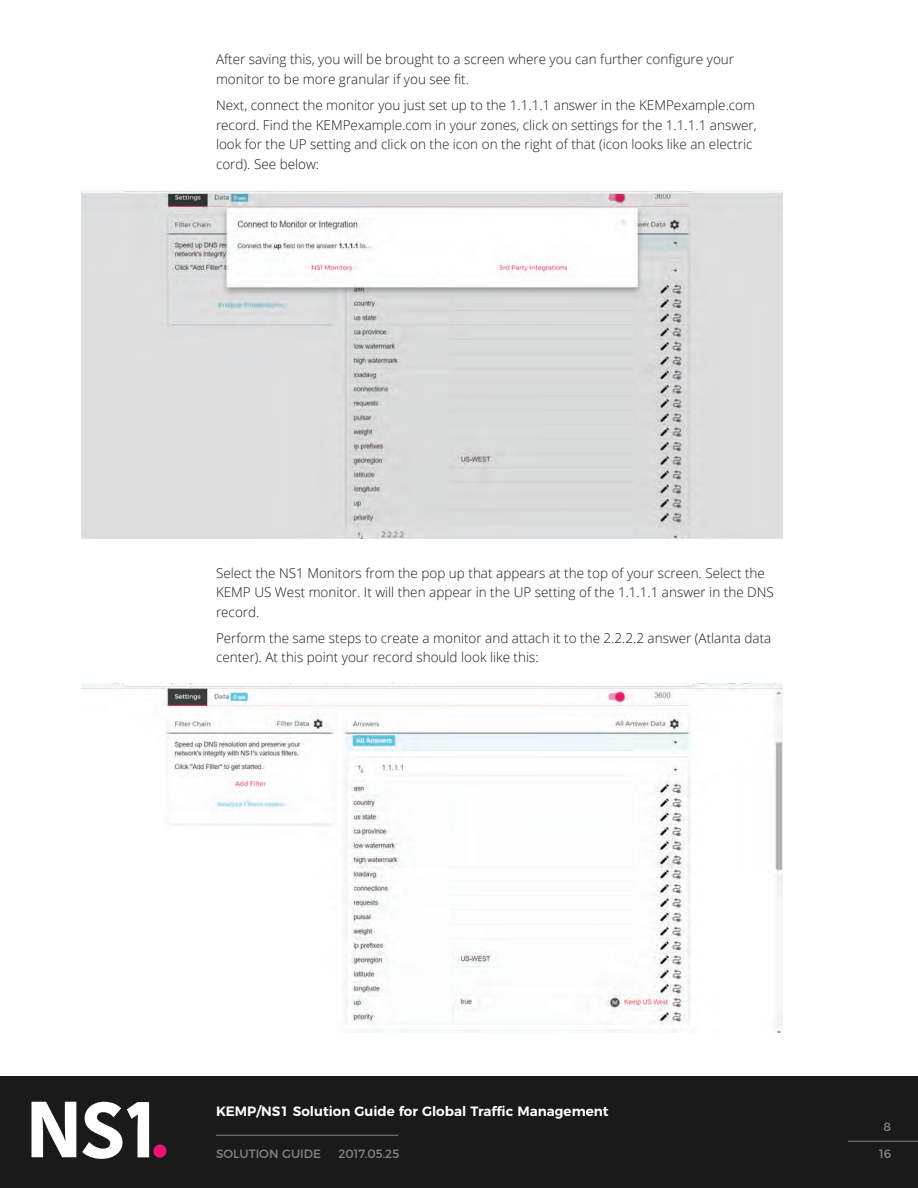
<style>
.page{position:relative;width:918px;height:1188px;background:#fff}
.page>*{position:absolute;margin:0;border:0;box-sizing:border-box;transform-origin:0 0}
.t1{font:300 13.5px/19.5px "Open Sans";color:#191a19}
.t2{font:600 13.5px "Montserrat";color:#fff}
.t3{font:12px "Montserrat";color:#888484}
</style>
<div class="page">
<div style="left:0;top:1076px;width:918px;height:112px;background:#191a19"></div>
<svg style="left:31px;top:1102px;width:45px;height:55px"></svg>
<svg style="left:82px;top:1102px;width:67px;height:57px"></svg>
<div style="left:153px;top:1145px;width:13px;height:13px;background:#ed1171;border-radius:50%"></div>
<hr style="left:848px;top:1141px;width:70px;height:1px;background:#888484">
<hr style="left:216px;top:1135px;width:182px;height:1px;background:#888484">
<img style="left:81px;top:190px;width:702px;height:349px">
<img style="left:81px;top:684px;width:702px;height:348px">
<p class="t1" style="left:216px;top:49px;width:520px">After saving this, you will be brought to a screen where you can further configure your monitor to be more granular if you see fit.</p>
<p class="t1" style="left:216px;top:95px;width:542px">Next, connect the monitor you just set up to the 1.1.1.1 answer in the KEMPexample.com record. Find the KEMPexample.com in your zones, click on settings for the 1.1.1.1 answer, look for the UP setting and click on the icon on the right of that (icon looks like an electric cord). See below:</p>
<p class="t1" style="left:216px;top:563px;width:559px">Select the NS1 Monitors from the pop up that appears at the top of your screen. Select the<br>KEMP US West monitor. It will then appear in the UP setting of the 1.1.1.1 answer in the DNS record.</p>
<p class="t1" style="left:216px;top:628px;width:557px">Perform the same steps to create a monitor and attach it to the 2.2.2.2 answer (Atlanta data center). At this point your record should look like this:</p>
<p class="t2" style="left:216px;top:1101px;width:394px">KEMP/NS1 Solution Guide for Global Traffic Management</p>
<p class="t3" style="left:216px;top:1144px;width:107px">SOLUTION GUIDE</p>
<p class="t3" style="left:338px;top:1144px;width:62px">2017.05.25</p>
<p class="t3" style="left:884px;top:1118px;width:9px">8</p>
<p class="t3" style="left:879px;top:1144px;width:14px">16</p>
</div>
